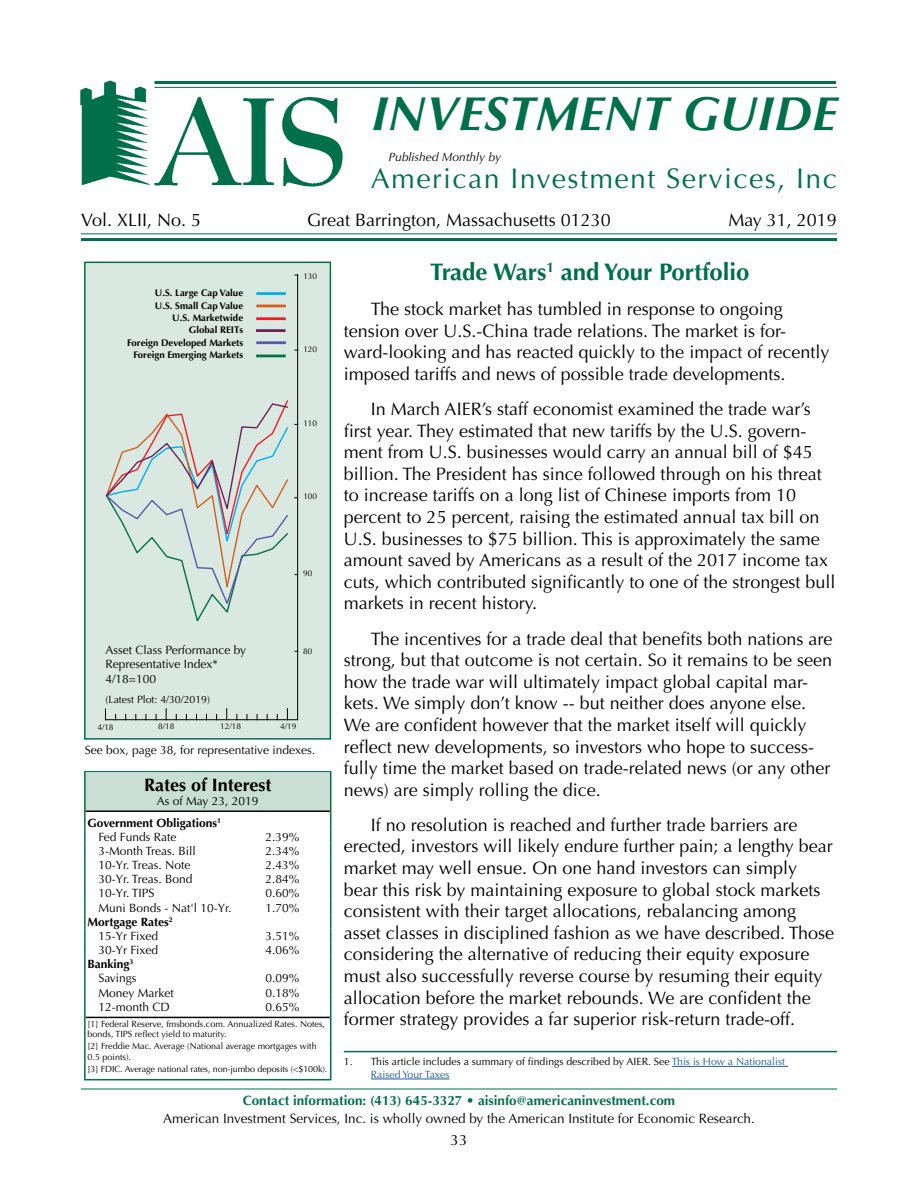
<style>
.page{position:relative;width:918px;height:1188px;background:#fff}
.page>*{position:absolute;margin:0;border:0;box-sizing:border-box;transform-origin:0 0}
.t1{font:italic 700 48px "Optima";letter-spacing:.01em;color:#00704a}
.t2{font:28.5px "Optima";letter-spacing:.05em;color:#00704a}
.t3{font:700 24px "Optima";color:#00704a}
.t4{font:18px/21.6px "Optima";color:#000}
.t5{font:700 18px "Optima";color:#000}
.t6{font:15px "Optima";color:#000}
.t7{font:13.5px "Optima";color:#000}
.t8{font:700 13.5px "Optima";color:#00704a}
.t9{font:12px "Optima";color:#000}
.t10{font:12px/14.4px "Optima";color:#000}
.t11{font:700 12px/14.1px "Optima";color:#000}
.t12{font:italic 12px "Optima";color:#000}
.t13{font:10.5px/12.6px "Optima";color:#000}
.t14{font:10.5px "Optima";color:#000}
.t15{font:700 9.6px/12.5px "Optima";color:#000;text-align:right}
.t16{font:9px/10.8px "Optima";color:#000}
.t17{font:8.25px "Optima";color:#000}
.s1{font-weight:400}
.s2{color:#215e9e}
</style>
<div class="page">
<img style="left:80px;top:80px;width:270px;height:107px">
<hr style="left:81px;top:238px;width:756px;height:3px;background:#00704a">
<hr style="left:81px;top:234px;width:756px;height:1px;background:#00704a">
<hr style="left:154px;top:81px;width:682px;height:3px;background:#00704a">
<hr style="left:154px;top:87px;width:683px;height:1px;background:#00704a">
<hr style="left:81px;top:1089px;width:756px;height:1px;background:#00704a">
<div style="left:84px;top:262px;width:247px;height:478px;background:#d9e8e1;border:2px solid #00704a"></div>
<hr style="left:105px;top:719px;width:193px;height:1px;background:#000">
<hr style="left:297px;top:275px;width:1px;height:445px;background:#000">
<hr style="left:256px;top:329px;width:30px;height:3px;background:#6c205a">
<hr style="left:256px;top:341px;width:30px;height:3px;background:#5b57a6">
<hr style="left:256px;top:305px;width:30px;height:2px;background:#d45e1d">
<hr style="left:256px;top:317px;width:30px;height:3px;background:#ed1d24">
<hr style="left:256px;top:355px;width:30px;height:2px;background:#00704a">
<hr style="left:256px;top:292px;width:30px;height:3px;background:#00aeef">
<svg style="left:105px;top:400px;width:183px;height:222px"></svg>
<div style="left:85px;top:772px;width:246px;height:39px;background:#c9dfd6"></div>
<hr style="left:86px;top:1017px;width:177px;height:1px;background:#000">
<hr style="left:263px;top:1017px;width:67px;height:1px;background:#000">
<hr style="left:84px;top:772px;width:2px;height:39px;background:#00704a">
<hr style="left:330px;top:772px;width:1px;height:39px;background:#00704a">
<svg style="left:84px;top:811px;width:2px;height:206px"></svg>
<hr style="left:84px;top:1017px;width:2px;height:23px;background:#00704a">
<hr style="left:84px;top:1040px;width:2px;height:23px;background:#00704a">
<svg style="left:84px;top:1063px;width:2px;height:16px"></svg>
<svg style="left:330px;top:811px;width:1px;height:268px"></svg>
<hr style="left:84px;top:1079px;width:179px;height:1px;background:#00704a">
<hr style="left:263px;top:1079px;width:68px;height:1px;background:#00704a">
<hr style="left:86px;top:811px;width:177px;height:1px;background:#000">
<hr style="left:263px;top:811px;width:67px;height:1px;background:#000">
<hr style="left:84px;top:771px;width:179px;height:1px;background:#00704a">
<hr style="left:263px;top:771px;width:68px;height:1px;background:#00704a">
<hr style="left:672px;top:1066px;width:116px;height:1px;background:#215e9e">
<hr style="left:371px;top:1079px;width:79px;height:1px;background:#215e9e">
<hr style="left:344px;top:1051px;width:493px;height:1px;background:#00704a">
<h1 class="t1" style="left:372px;top:86px;width:467px">INVESTMENT GUIDE</h1>
<h2 class="t2" style="left:371px;top:161px;width:468px">American Investment Services, Inc</h2>
<p class="t12" style="left:389px;top:149px;width:114px">Published Monthly by</p>
<p class="t4" style="left:81px;top:209px;width:122px">Vol. XLII, No. 5</p>
<p class="t4" style="left:307px;top:209px;width:305px">Great Barrington, Massachusetts 01230</p>
<p class="t4" style="left:728px;top:209px;width:110px">May 31, 2019</p>
<p class="t15" style="left:127px;top:287px;width:118px">U.S. Large Cap Value<br>U.S. Small Cap Value<br>U.S. Marketwide<br>Global REITs<br>Foreign Developed Markets<br>Foreign Emerging Markets</p>
<p class="t10" style="left:106px;top:643px;width:142px">Asset Class Performance by<br>Representative Index*<br>4/18=100</p>
<p class="t14" style="left:106px;top:693px;width:106px">(Latest Plot: 4/30/2019)</p>
<p class="t17" style="left:303px;top:271px;width:15px">130</p>
<p class="t17" style="left:303px;top:344px;width:15px">120</p>
<p class="t17" style="left:303px;top:419px;width:15px">110</p>
<p class="t17" style="left:303px;top:492px;width:15px">100</p>
<p class="t17" style="left:303px;top:569px;width:11px">90</p>
<p class="t17" style="left:303px;top:647px;width:11px">80</p>
<p class="t17" style="left:97px;top:722px;width:18px">4/18</p>
<p class="t17" style="left:158px;top:722px;width:18px">8/18</p>
<p class="t17" style="left:220px;top:722px;width:22px">12/18</p>
<p class="t17" style="left:280px;top:722px;width:18px">4/19</p>
<p class="t10" style="left:85px;top:743px;width:232px">See box, page 38, for representative indexes.</p>
<p class="t5" style="left:144px;top:774px;width:129px">Rates of Interest</p>
<p class="t11" style="left:88px;top:790px;width:173px;line-height:21.6px;text-indent:69px"><span class="s1">As of May 23, 2019<br></span>Government Obligations<sup>1</sup></p>
<p class="t9" style="left:98px;top:830px;width:80px">Fed Funds Rate</p>
<p class="t9" style="left:266px;top:830px;width:36px">2.39%</p>
<p class="t9" style="left:98px;top:844px;width:99px">3-Month Treas. Bill</p>
<p class="t9" style="left:266px;top:844px;width:36px">2.34%</p>
<p class="t9" style="left:98px;top:858px;width:94px">10-Yr. Treas. Note</p>
<p class="t9" style="left:266px;top:858px;width:36px">2.43%</p>
<p class="t9" style="left:98px;top:872px;width:96px">30-Yr. Treas. Bond</p>
<p class="t9" style="left:266px;top:872px;width:36px">2.84%</p>
<p class="t9" style="left:98px;top:886px;width:58px">10-Yr. TIPS</p>
<p class="t9" style="left:266px;top:886px;width:36px">0.60%</p>
<p class="t9" style="left:98px;top:901px;width:135px">Muni Bonds - Nat'l 10-Yr.</p>
<p class="t9" style="left:266px;top:901px;width:36px">1.70%</p>
<p class="t11" style="left:88px;top:915px;width:87px;text-align:center">Mortgage Rates<sup>2<br></sup><span class="s1">15-Yr Fixed</span></p>
<p class="t9" style="left:266px;top:929px;width:36px">3.51%</p>
<p class="t9" style="left:98px;top:943px;width:61px">30-Yr Fixed</p>
<p class="t9" style="left:266px;top:943px;width:36px">4.06%</p>
<p class="t11" style="left:88px;top:957px;width:51px;text-align:right">Banking<sup>3<br></sup><span class="s1">Savings</span></p>
<p class="t9" style="left:266px;top:971px;width:36px">0.09%</p>
<p class="t9" style="left:98px;top:986px;width:77px">Money Market</p>
<p class="t9" style="left:266px;top:986px;width:36px">0.18%</p>
<p class="t9" style="left:98px;top:1000px;width:73px">12-month CD</p>
<p class="t9" style="left:266px;top:1000px;width:36px">0.65%</p>
<p class="t16" style="left:88px;top:1018px;width:239px">[1] Federal Reserve, fmsbonds.com. Annualized Rates. Notes, bonds, TIPS reflect yield to maturity.</p>
<p class="t16" style="left:88px;top:1041px;width:231px">[2] Freddie Mac. Average (National average mortgages with<br>0.5 points).</p>
<p class="t16" style="left:88px;top:1064px;width:241px">[3] FDIC. Average national rates, non-jumbo deposits (&lt;$100k).</p>
<h3 class="t3" style="left:430px;top:258px;width:321px">Trade Wars<sup>1</sup> and Your Portfolio</h3>
<p class="t4" style="left:344px;top:298px;width:487px;text-indent:27px">The stock market has tumbled in response to ongoing tension over U.S.-China trade relations. The market is for&shy;ward-looking and has reacted quickly to the impact of recently imposed tariffs and news of possible trade developments.</p>
<p class="t4" style="left:344px;top:398px;width:493px;text-indent:27px">In March AIER’s staff economist examined the trade war’s first year. They estimated that new tariffs by the U.S. govern&shy;ment from U.S. businesses would carry an annual bill of $45 billion. The President has since followed through on his threat to increase tariffs on a long list of Chinese imports from 10 percent to 25 percent, raising the estimated annual tax bill on U.S. businesses to $75 billion. This is approximately the same amount saved by Americans as a result of the 2017 income tax cuts, which contributed significantly to one of the strongest bull markets in recent history.</p>
<p class="t4" style="left:344px;top:628px;width:490px;text-indent:27px">The incentives for a trade deal that benefits both nations are strong, but that outcome is not certain. So it remains to be seen how the trade war will ultimately impact global capital mar&shy;kets. We simply don’t know -- but neither does anyone else.<br>We are confident however that the market itself will quickly reflect new developments, so investors who hope to success&shy;fully time the market based on trade-related news (or any other news) are simply rolling the dice.</p>
<p class="t4" style="left:344px;top:814px;width:492px;text-indent:27px">If no resolution is reached and further trade barriers are erected, investors will likely endure further pain; a lengthy bear market may well ensue. On one hand investors can simply bear this risk by maintaining exposure to global stock markets consistent with their target allocations, rebalancing among asset classes in disciplined fashion as we have described. Those considering the alternative of reducing their equity exposure must also successfully reverse course by resuming their equity allocation before the market rebounds. We are confident the former strategy provides a far superior risk-return trade-off.</p>
<p class="t13" style="left:371px;top:1056px;width:416px;text-indent:-27px">1. This article includes a summary of findings described by AIER. See <span class="s2">This is How a Nationalist<br>Raised Your Taxes</span></p>
<p class="t8" style="left:243px;top:1092px;width:434px">Contact information: (413) 645-3327 • aisinfo@americaninvestment.com</p>
<p class="t7" style="left:163px;top:1110px;width:593px">American Investment Services, Inc. is wholly owned by the American Institute for Economic Research.</p>
<p class="t6" style="left:451px;top:1132px;width:18px">33</p>
</div>
